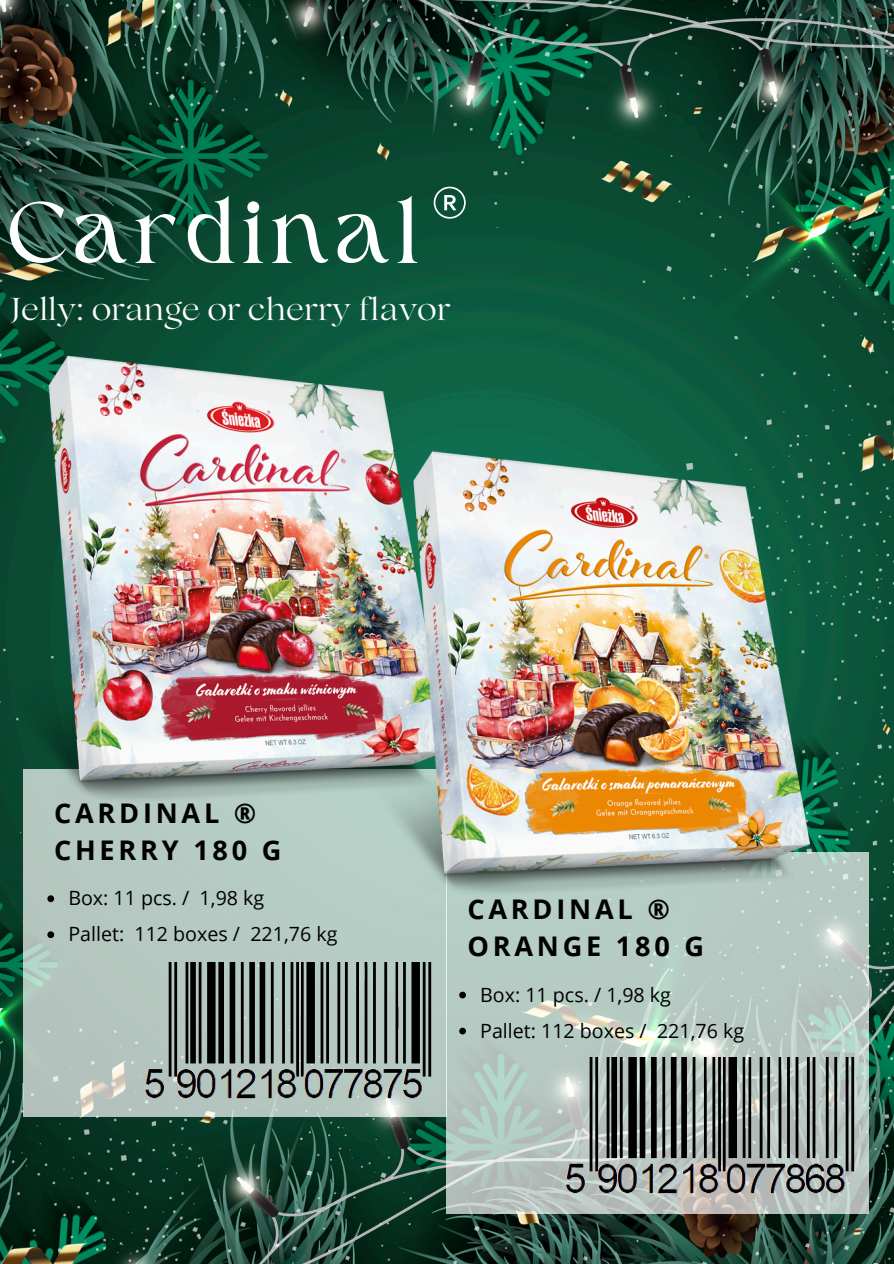
<style>
.page{position:relative;width:894px;height:1264px;background:#fff}
.page>*{position:absolute;margin:0;border:0;box-sizing:border-box;transform-origin:0 0}
.t1{font:90px "Higuen";letter-spacing:.075em;color:#fff}
.t2{font:31.5px "Lovelace";color:#fff}
.t3{font:700 27.15px/37.2px "Open Sans";letter-spacing:.14em;color:#000}
.t4{font:19.65px "Open Sans";color:#000}
</style>
<div class="page">
<img style="left:0;top:0;width:893px;height:1263px">
<svg style="left:446px;top:852px;width:422px;height:361px;background:#b9cac3"></svg>
<div style="left:23px;top:769px;width:423px;height:347px;background:#b5c8c1"></div>
<img style="left:0;top:294px;width:494px;height:558px">
<img style="left:365px;top:391px;width:491px;height:554px">
<svg style="left:47px;top:895px;width:7px;height:7px"></svg>
<svg style="left:47px;top:931px;width:7px;height:7px"></svg>
<svg style="left:459px;top:991px;width:7px;height:7px"></svg>
<svg style="left:459px;top:1027px;width:7px;height:7px"></svg>
<img style="left:549px;top:1057px;width:307px;height:136px">
<img style="left:120px;top:962px;width:312px;height:136px">
<svg style="left:433px;top:187px;width:32px;height:31px"></svg>
<h2 class="t1" style="left:10px;top:195px;width:411px">Cardinal</h2>
<p class="t2" style="left:10px;top:297px;width:442px">Jelly: orange or cherry flavor</p>
<p class="t3" style="left:54px;top:793px;width:229px">CARDINAL ®<br>CHERRY 180 G</p>
<h3 class="t4" style="left:68px;top:884px;width:197px">Box: 11 pcs. / 1,98 kg</h3>
<p class="t4" style="left:68px;top:920px;width:270px">Pallet: 112 boxes / 221,76 kg</p>
<p class="t3" style="left:467px;top:890px;width:238px">CARDINAL ®<br>ORANGE 180 G</p>
<p class="t4" style="left:480px;top:980px;width:192px">Box: 11 pcs. / 1,98 kg</p>
<p class="t4" style="left:480px;top:1016px;width:265px">Pallet: 112 boxes / 221,76 kg</p>
</div>
